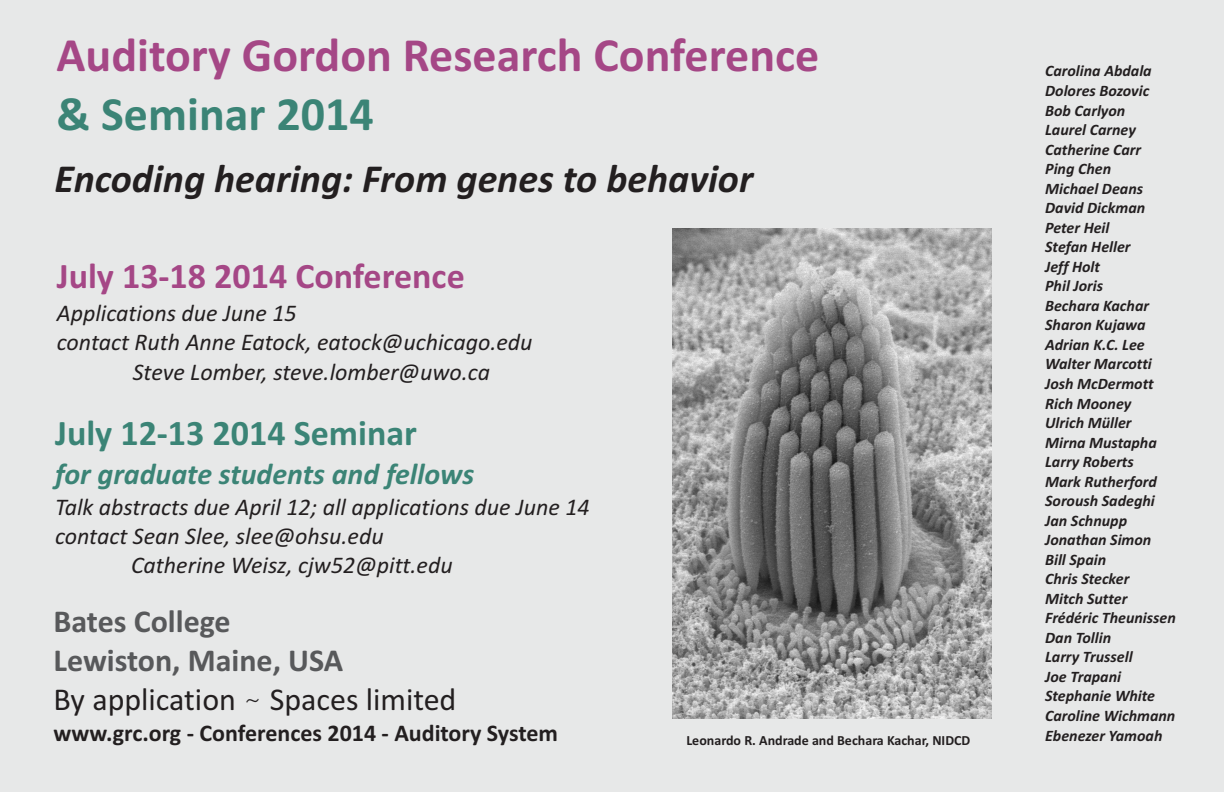
<style>
.page{position:relative;width:1224px;height:792px;background:#e7e8e8}
.page>*{position:absolute;margin:0;border:0;box-sizing:border-box;transform-origin:0 0}
.t1{font:700 48px "Calibri";color:#a54786}
.t2{font:700 48px "Calibri";color:#3b8476}
.t3{font:italic 700 40px "Calibri";color:#231f20}
.t4{font:700 36px "Calibri";color:#a54786}
.t5{font:700 36px "Calibri";color:#3b8476}
.t6{font:700 32px/39.1px "Calibri";color:#58595b}
.t7{font:italic 700 30px "Calibri";color:#3b8476}
.t8{font:italic 24px "Calibri";color:#231f20}
.t9{font:700 24px "Calibri";color:#231f20}
.t10{font:italic 700 16px/19.5px "Calibri";color:#231f20}
.t11{font:700 14px "Calibri";color:#231f20}
.s1{font-weight:400;color:#231f20}
.s2{font-family:"WP Math A";font-weight:400;color:#231f20}
</style>
<div class="page">
<img style="left:672px;top:228px;width:320px;height:491px">
<h1 class="t1" style="left:57px;top:35px;width:764px">Auditory Gordon Research Conference</h1>
<h1 class="t2" style="left:57px;top:94px;width:319px">&amp; Seminar 2014</h1>
<h2 class="t3" style="left:54px;top:162px;width:700px">Encoding hearing: From genes to behavior</h2>
<h3 class="t4" style="left:57px;top:261px;width:410px">July 13-18 2014 Conference</h3>
<h3 class="t8" style="left:57px;top:303px;width:241px">Applications due June 15</h3>
<h3 class="t8" style="left:57px;top:332px;width:477px">contact Ruth Anne Eatock, eatock@uchicago.edu</h3>
<h3 class="t8" style="left:133px;top:362px;width:359px">Steve Lomber, steve.lomber@uwo.ca</h3>
<h3 class="t5" style="left:55px;top:418px;width:363px">July 12-13 2014 Seminar</h3>
<h3 class="t7" style="left:55px;top:461px;width:421px">for graduate students and fellows</h3>
<h3 class="t8" style="left:55px;top:497px;width:536px">Talk abstracts due April 12; all applications due June 14</h3>
<h3 class="t8" style="left:55px;top:526px;width:330px">contact Sean Slee, slee@ohsu.edu</h3>
<h3 class="t8" style="left:131px;top:555px;width:323px">Catherine Weisz, cjw52@pitt.edu</h3>
<h3 class="t6" style="left:54px;top:604px;width:404px">Bates College<br>Lewiston, Maine, USA<br><span class="s1">By application</span> <span class="s2">-</span> <span class="s1">Spaces limited</span></h3>
<h3 class="t9" style="left:54px;top:723px;width:506px">www.grc.org - Conferences 2014 - Auditory System</h3>
<p class="t11" style="left:686px;top:734px;width:286px">Leonardo R. Andrade and Bechara Kachar, NIDCD</p>
<p class="t10" style="left:1045px;top:63px;width:132px">Carolina Abdala<br>Dolores Bozovic<br>Bob Carlyon<br>Laurel Carney<br>Catherine Carr<br>Ping Chen<br>Michael Deans<br>David Dickman<br>Peter Heil<br>Stefan Heller<br>Jeff Holt<br>Phil Joris<br>Bechara Kachar<br>Sharon Kujawa<br>Adrian K.C. Lee<br>Walter Marcotti<br>Josh McDermott<br>Rich Mooney<br>Ulrich Müller<br>Mirna Mustapha<br>Larry Roberts<br>Mark Rutherford<br>Soroush Sadeghi<br>Jan Schnupp<br>Jonathan Simon<br>Bill Spain<br>Chris Stecker<br>Mitch Sutter<br>Frédéric Theunissen<br>Dan Tollin<br>Larry Trussell<br>Joe Trapani<br>Stephanie White<br>Caroline Wichmann<br>Ebenezer Yamoah</p>
</div>
